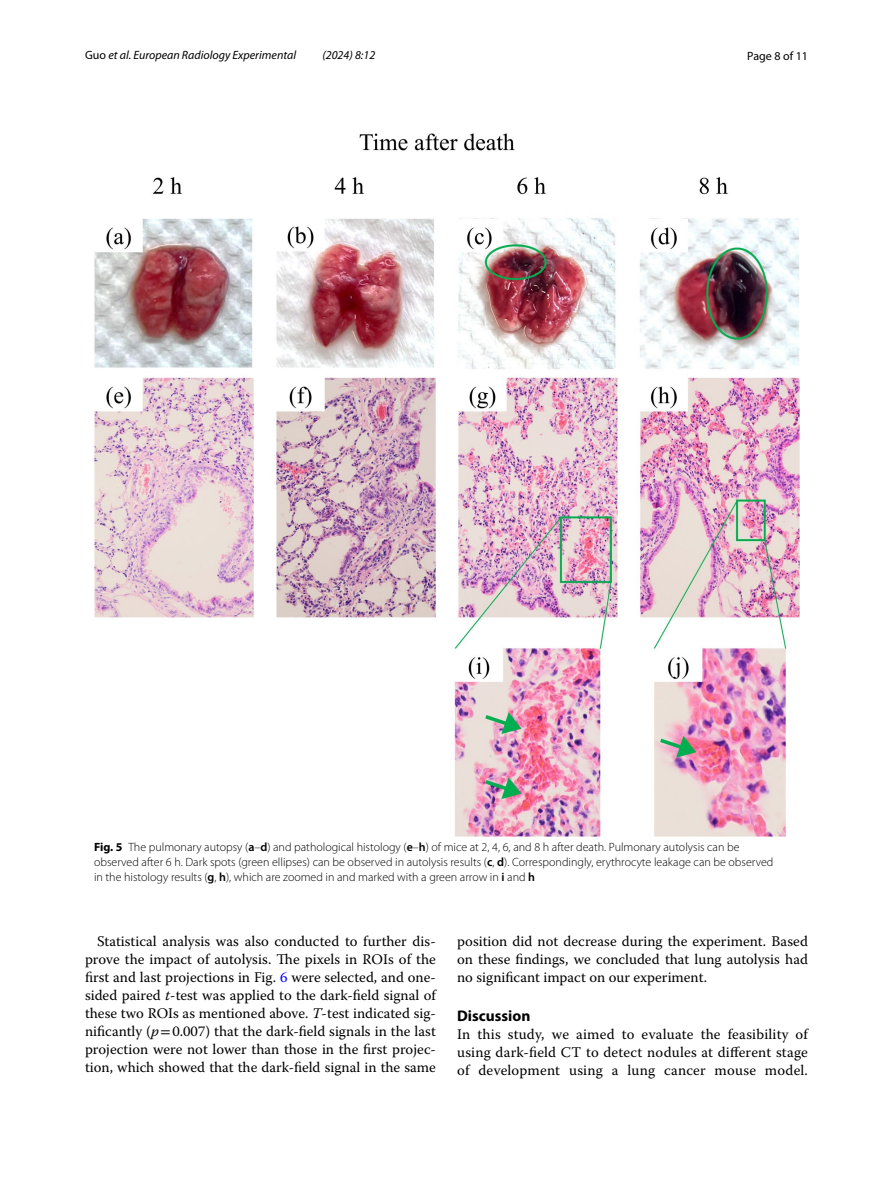
<style>
.page{position:relative;width:893px;height:1187px;background:#fff}
.page>*{position:absolute;margin:0;border:0;box-sizing:border-box;transform-origin:0 0}
.t1{font:700 15.45px "Myriad Pro";color:#000}
.t2{font:14.7px/18px "Warnock Pro";color:#000;text-align:justify}
.t3{font:300 12px/15px "Myriad Pro";color:#000}
.t4{font:italic 12px "Myriad Pro";color:#000}
.t5{font:12px "Myriad Pro";color:#000}
.s1{font-style:normal}
.s2{font-weight:700}
.s3{font-weight:600}
.s4{color:#00f}
.s5{font-style:italic}
.s6{font-family:"STIX"}
</style>
<div class="page">
<img style="left:93px;top:133px;width:707px;height:703px">
<p class="t4" style="left:85px;top:48px;width:213px"><span class="s1">Guo</span> et al. European Radiology Experimental</p>
<p class="t4" style="left:322px;top:48px;width:54px">(2024) 8:12</p>
<p class="t5" style="left:747px;top:48px;width:62px">Page 8 of 11</p>
<p class="t3" style="left:94px;top:840px;width:681px"><span class="s2">Fig. 5</span> The pulmonary autopsy (<span class="s3">a</span>–<span class="s3">d</span>) and pathological histology (<span class="s3">e</span>–<span class="s3">h</span>) of mice at 2, 4, 6, and 8 h after death. Pulmonary autolysis can be observed after 6 h. Dark spots (green ellipses) can be observed in autolysis results (<span class="s3">c</span>, <span class="s3">d</span>). Correspondingly, erythrocyte leakage can be observed in the histology results (<span class="s3">g</span>, <span class="s3">h</span>), which are zoomed in and marked with a green arrow in <span class="s3">i</span> and <span class="s3">h</span></p>
<p class="t2" style="left:85px;top:931px;width:352px;text-indent:12px">Statistical analysis was also conducted to further dis&shy;prove the impact of autolysis. The pixels in ROIs of the first and last projections in Fig. <span class="s4">6</span> were selected, and one&shy;sided paired <span class="s5">t</span>-test was applied to the dark-field signal of these two ROIs as mentioned above. <span class="s5">T</span>-test indicated sig&shy;nificantly (<span class="s5">p</span><span class="s6">=</span>0.007) that the dark-field signals in the last projection were not lower than those in the first projec&shy;tion, which showed that the dark-field signal in the same</p>
<p class="t2" style="left:457px;top:931px;width:352px">position did not decrease during the experiment. Based on these findings, we concluded that lung autolysis had no significant impact on our experiment.</p>
<p class="t1" style="left:457px;top:1005px;width:75px">Discussion</p>
<p class="t2" style="left:457px;top:1025px;width:352px">In this study, we aimed to evaluate the feasibility of using dark-field CT to detect nodules at different stage of development using a lung cancer mouse model.</p>
</div>
